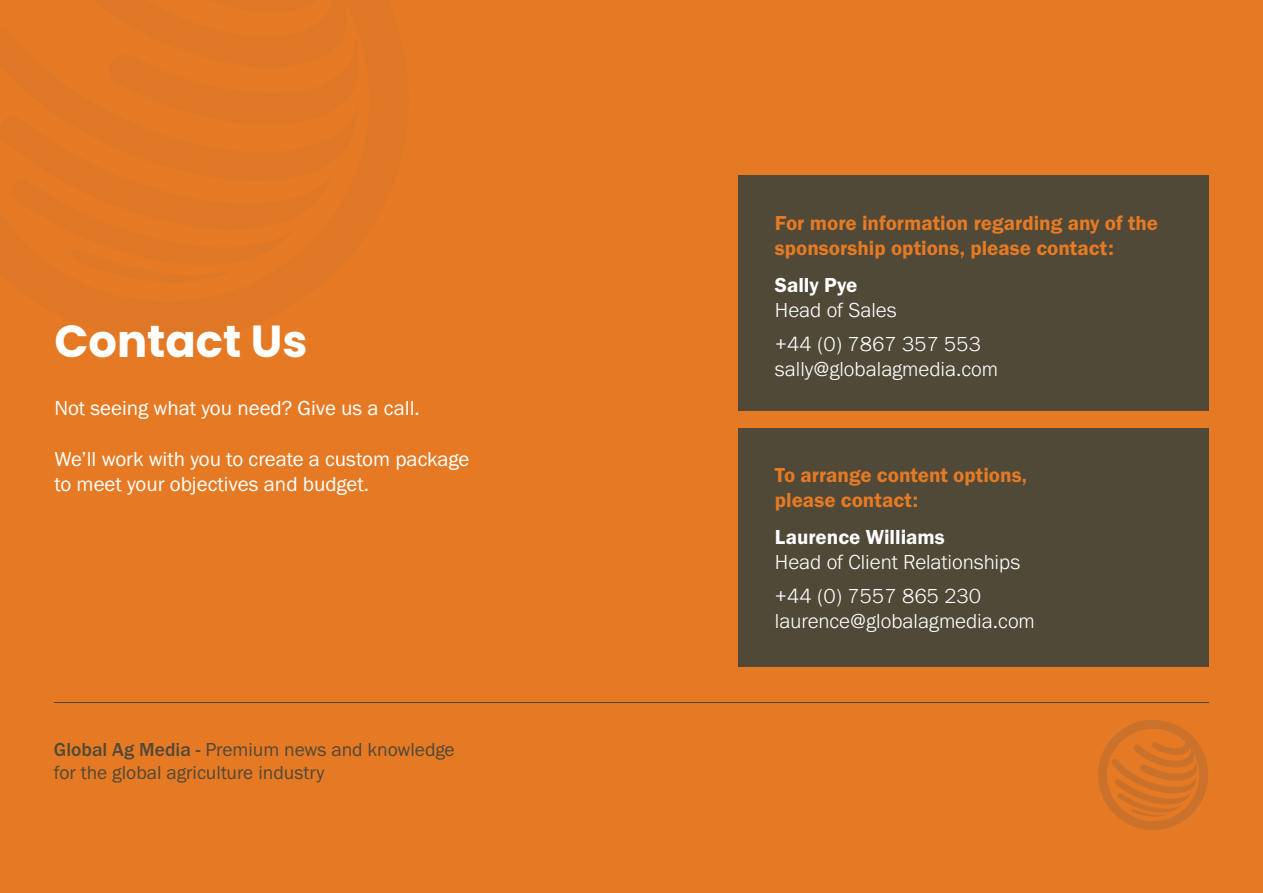
<style>
.page{position:relative;width:1263px;height:893px;background:#e67a24}
.page>*{position:absolute;margin:0;border:0;box-sizing:border-box;transform-origin:0 0}
.t1{font:700 44.85px "Poppins";color:#fff}
.t2{font:300 21px/33.8px "Franklin Gothic URW";color:#fff}
.t3{font:21px/25.2px "Franklin Gothic URW Dem";color:#e67a24}
.t4{font:21px/25.2px "Franklin Gothic URW Boo";color:#fff}
.t5{font:21px "Franklin Gothic URW Dem";color:#fff}
.t6{font:19.5px/23.4px "Franklin Gothic URW Boo";color:#504938}
.s1{font-family:"Franklin Gothic URW";font-weight:500}
</style>
<div class="page">
<hr style="left:54px;top:702px;width:1155px;height:1px;background:#504938">
<svg style="left:1098px;top:720px;width:110px;height:110px"></svg>
<div style="left:738px;top:175px;width:471px;height:236px;background:#504938"></div>
<div style="left:738px;top:428px;width:471px;height:238px;background:#504938"></div>
<h1 class="t1" style="left:54px;top:315px;width:255px">Contact Us</h1>
<p class="t4" style="left:54px;top:395px;width:367px">Not seeing what you need? Give us a call.</p>
<p class="t4" style="left:54px;top:446px;width:417px">We’ll work with you to create a custom package to meet your objectives and budget.</p>
<p class="t6" style="left:54px;top:737px;width:402px"><span class="s1">Global Ag Media -</span> Premium news and knowledge for the global agriculture industry</p>
<p class="t3" style="left:775px;top:210px;width:385px">For more information regarding any of the sponsorship options, please contact:</p>
<p class="t5" style="left:775px;top:272px;width:84px">Sally Pye</p>
<p class="t2" style="left:775px;top:293px;width:208px">Head of Sales<br>+44 (0) 7867 357 553</p>
<p class="t2" style="left:775px;top:352px;width:225px">sally@globalagmedia.com</p>
<p class="t3" style="left:775px;top:462px;width:254px">To arrange content options, please contact:</p>
<p class="t5" style="left:775px;top:524px;width:171px">Laurence Williams</p>
<p class="t2" style="left:775px;top:545px;width:247px">Head of Client Relationships +44 (0) 7557 865 230</p>
<p class="t2" style="left:775px;top:604px;width:261px">laurence@globalagmedia.com</p>
</div>
